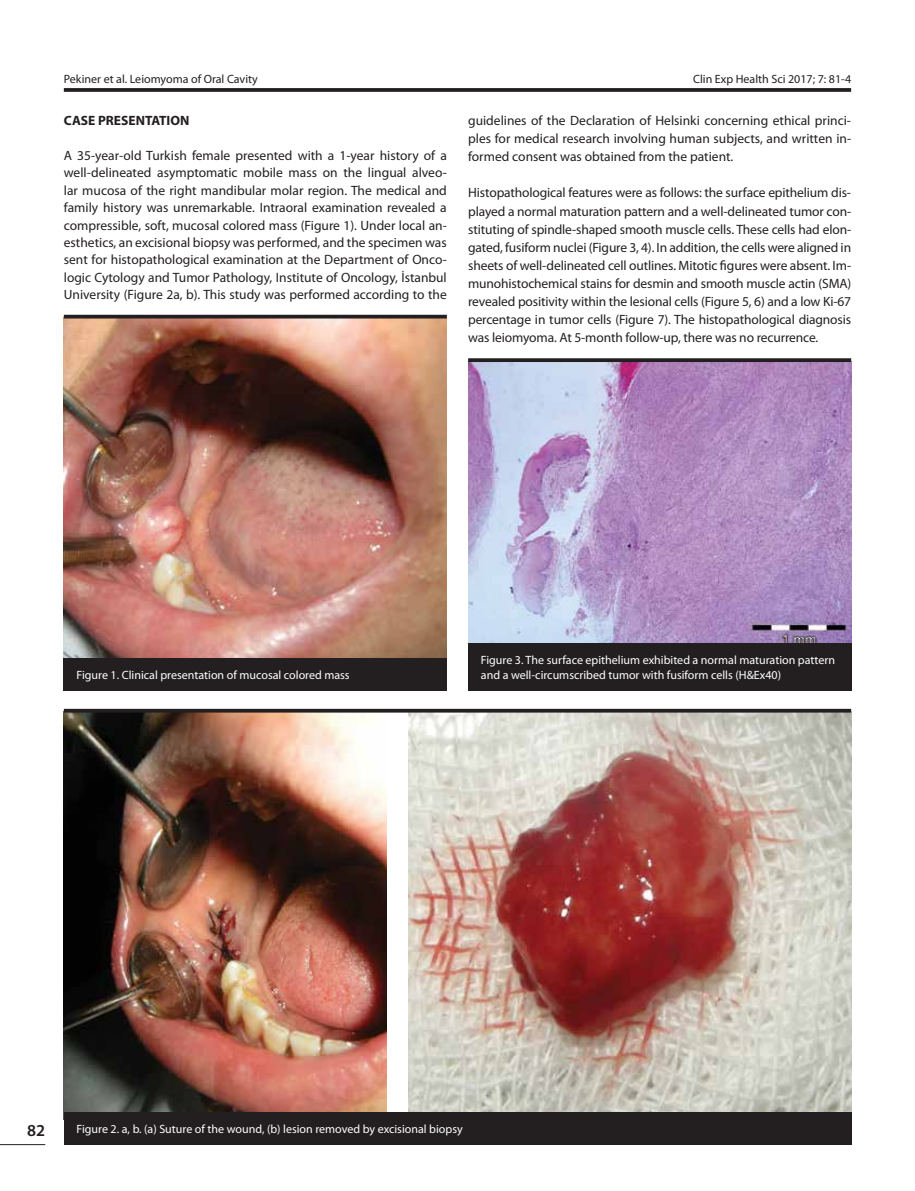
<style>
.page{position:relative;width:915px;height:1191px;background:#fff}
.page>*{position:absolute;margin:0;border:0;box-sizing:border-box;transform-origin:0 0}
.t1{font:600 16.8px "Myriad Pro";color:#231f20}
.t2{font:13.5px/18.1px "Myriad Pro";color:#231f20;text-align:justify}
.t3{font:700 13.5px "Myriad Pro";color:#231f20}
.t4{font:12px "Myriad Pro";color:#fff}
.t5{font:12px "Myriad Pro";color:#231f20}
</style>
<div class="page">
<svg style="left:64px;top:88px;width:786px;height:4px;background:#302c2d"></svg>
<hr style="left:0;top:1144px;width:45px;height:1px;background:#231f20">
<img style="left:468px;top:362px;width:382px;height:281px">
<div style="left:468px;top:643px;width:382px;height:48px;background:#231f20"></div>
<svg style="left:468px;top:358px;width:382px;height:4px;background:#322e2f"></svg>
<img style="left:64px;top:318px;width:382px;height:340px">
<div style="left:64px;top:658px;width:382px;height:33px;background:#231f20"></div>
<hr style="left:64px;top:315px;width:382px;height:3px;background:#231f20">
<img style="left:64px;top:712px;width:322px;height:400px">
<img style="left:408px;top:712px;width:442px;height:400px">
<div style="left:64px;top:1112px;width:786px;height:33px;background:#231f20"></div>
<hr style="left:64px;top:709px;width:786px;height:3px;background:#231f20">
<p class="t5" style="left:64px;top:71px;width:195px">Pekiner et al. Leiomyoma of Oral Cavity</p>
<p class="t5" style="left:692px;top:71px;width:159px">Clin Exp Health Sci 2017; 7: 81-4</p>
<p class="t3" style="left:64px;top:112px;width:127px">CASE PRESENTATION</p>
<p class="t2" style="left:64px;top:146px;width:384px;line-height:17.4px">A 35-year-old Turkish female presented with a 1-year history of a well-delineated asymptomatic mobile mass on the lingual alveo&shy;lar mucosa of the right mandibular molar region. The medical and family history was unremarkable. Intraoral examination revealed a compressible, soft, mucosal colored mass (Figure 1). Under local an&shy;esthetics, an excisional biopsy was performed, and the specimen was sent for histopathological examination at the Department of Onco&shy;logic Cytology and Tumor Pathology, Institute of Oncology, İstanbul University (Figure 2a, b). This study was performed according to the</p>
<p class="t2" style="left:468px;top:111px;width:384px">guidelines of the Declaration of Helsinki concerning ethical princi&shy;ples for medical research involving human subjects, and written in&shy;formed consent was obtained from the patient.</p>
<p class="t2" style="left:468px;top:184px;width:384px">Histopathological features were as follows: the surface epithelium dis&shy;played a normal maturation pattern and a well-delineated tumor con&shy;stituting of spindle-shaped smooth muscle cells. These cells had elon&shy;gated, fusiform nuclei (Figure 3, 4). In addition, the cells were aligned in sheets of well-delineated cell outlines. Mitotic figures were absent. Im&shy;munohistochemical stains for desmin and smooth muscle actin (SMA) revealed positivity within the lesional cells (Figure 5, 6) and a low Ki-67 percentage in tumor cells (Figure 7). The histopathological diagnosis was leiomyoma. At 5-month follow-up, there was no recurrence.</p>
<p class="t4" style="left:480px;top:653px;width:355px">Figure 3. The surface epithelium exhibited a normal maturation pattern</p>
<p class="t4" style="left:77px;top:667px;width:274px">Figure 1. Clinical presentation of mucosal colored mass</p>
<p class="t4" style="left:480px;top:667px;width:301px">and a well-circumscribed tumor with fusiform cells (H&amp;Ex40)</p>
<p class="t1" style="left:27px;top:1119px;width:20px">82</p>
<p class="t4" style="left:77px;top:1121px;width:387px">Figure 2. a, b. (a) Suture of the wound, (b) lesion removed by excisional biopsy</p>
</div>
